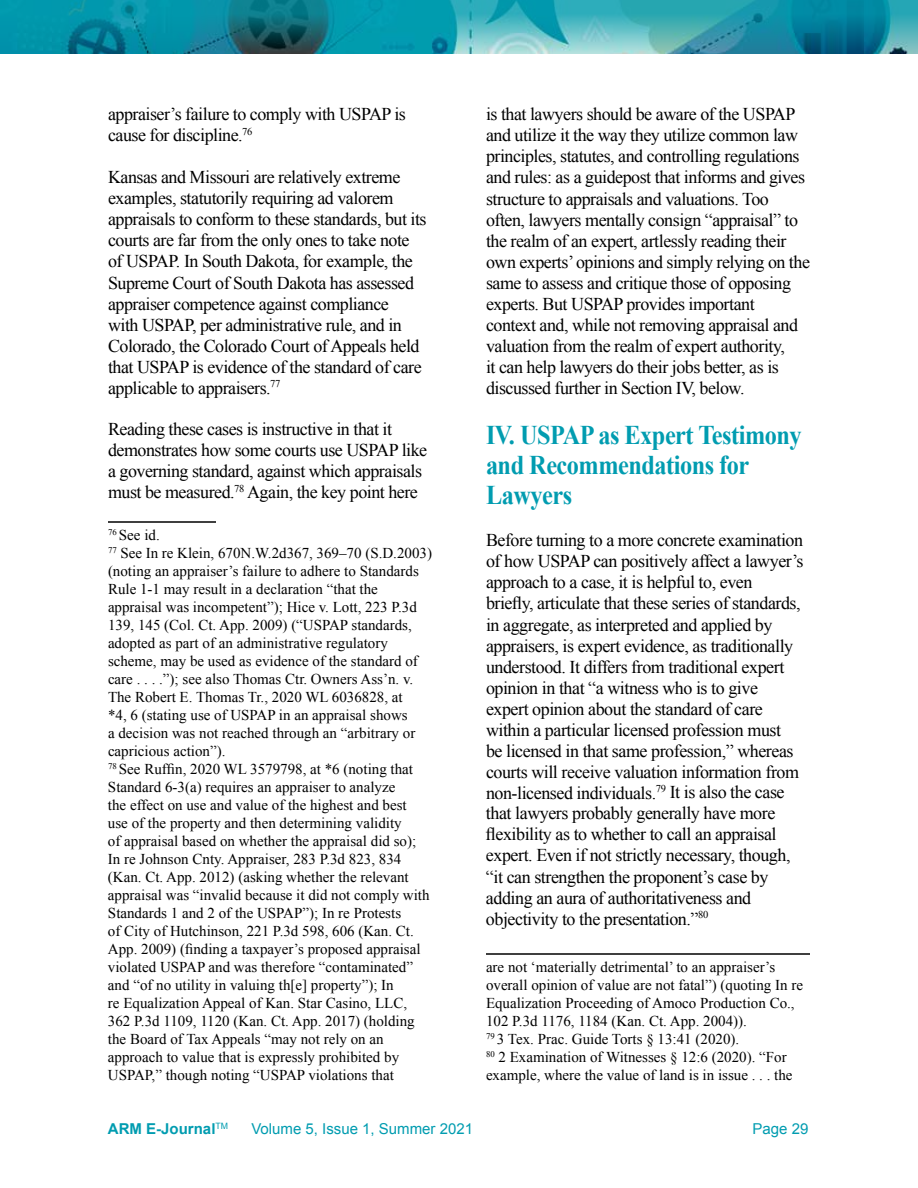
<style>
.page{position:relative;width:918px;height:1188px;background:#fff}
.page>*{position:absolute;margin:0;border:0;box-sizing:border-box;transform-origin:0 0}
.t1{font:700 27px/30px "Times New Roman";letter-spacing:-.02em;color:#019cb0;scale:.9 1}
.t2{font:18px/21px "Times New Roman";letter-spacing:-.025em;color:#000}
.t3{font:15px/18px "Times New Roman";color:#000}
.t4{font:15px "Arial";color:#019cb0}
.t5{font:700 15px "Arial";color:#019cb0}
</style>
<div class="page">
<hr style="left:108px;top:521px;width:108px;height:2px;background:#000">
<hr style="left:486px;top:953px;width:324px;height:2px;background:#000">
<svg style="left:0;top:0;width:918px;height:54px"></svg>
<p class="t2" style="left:108px;top:103px;width:299px">appraiser’s failure to comply with USPAP is cause for discipline.<sup>76</sup></p>
<p class="t2" style="left:108px;top:166px;width:320px">Kansas and Missouri are relatively extreme examples, statutorily requiring ad valorem appraisals to conform to these standards, but its courts are far from the only ones to take note of USPAP. In South Dakota, for example, the Supreme Court of South Dakota has assessed appraiser competence against compliance<br>with USPAP, per administrative rule, and in Colorado, the Colorado Court of Appeals held that USPAP is evidence of the standard of care applicable to appraisers.<sup>77</sup></p>
<p class="t2" style="left:108px;top:418px;width:321px">Reading these cases is instructive in that it demonstrates how some courts use USPAP like a governing standard, against which appraisals must be measured.<sup>78</sup> Again, the key point here</p>
<p class="t3" style="left:108px;top:526px;width:326px"><sup>76</sup> See id.<br><sup>77</sup> See In re Klein, 670N.W.2d367, 369–70 (S.D.2003) (noting an appraiser’s failure to adhere to Standards Rule 1-1 may result in a declaration “that the appraisal was incompetent”); Hice v. Lott, 223 P.3d 139, 145 (Col. Ct. App. 2009) (“USPAP standards, adopted as part of an administrative regulatory scheme, may be used as evidence of the standard of care . . . .”); see also Thomas Ctr. Owners Ass’n. v.<br>The Robert E. Thomas Tr., 2020 WL 6036828, at<br>*4, 6 (stating use of USPAP in an appraisal shows<br>a decision was not reached through an “arbitrary or capricious action”).<br><sup>78</sup> See Ruffin, 2020 WL 3579798, at *6 (noting that Standard 6-3(a) requires an appraiser to analyze<br>the effect on use and value of the highest and best<br>use of the property and then determining validity<br>of appraisal based on whether the appraisal did so); In re Johnson Cnty. Appraiser, 283 P.3d 823, 834 (Kan. Ct. App. 2012) (asking whether the relevant appraisal was “invalid because it did not comply with Standards 1 and 2 of the USPAP”); In re Protests<br>of City of Hutchinson, 221 P.3d 598, 606 (Kan. Ct.<br>App. 2009) (finding a taxpayer’s proposed appraisal violated USPAP and was therefore “contaminated” and “of no utility in valuing th[e] property”); In<br>re Equalization Appeal of Kan. Star Casino, LLC, 362 P.3d 1109, 1120 (Kan. Ct. App. 2017) (holding the Board of Tax Appeals “may not rely on an approach to value that is expressly prohibited by USPAP,” though noting “USPAP violations that</p>
<p class="t2" style="left:486px;top:103px;width:326px">is that lawyers should be aware of the USPAP and utilize it the way they utilize common law principles, statutes, and controlling regulations and rules: as a guidepost that informs and gives structure to appraisals and valuations. Too often, lawyers mentally consign “appraisal” to the realm of an expert, artlessly reading their own experts’ opinions and simply relying on the same to assess and critique those of opposing experts. But USPAP provides important<br>context and, while not removing appraisal and valuation from the realm of expert authority,<br>it can help lawyers do their jobs better, as is discussed further in Section IV, below.</p>
<h1 class="t1" style="left:486px;top:420px;width:352px">IV. USPAP as Expert Testimony and Recommendations for<br>Lawyers</h1>
<p class="t2" style="left:486px;top:529px;width:319px">Before turning to a more concrete examination of how USPAP can positively affect a lawyer’s approach to a case, it is helpful to, even briefly, articulate that these series of standards, in aggregate, as interpreted and applied by appraisers, is expert evidence, as traditionally understood. It differs from traditional expert opinion in that “a witness who is to give expert opinion about the standard of care within a particular licensed profession must<br>be licensed in that same profession,” whereas courts will receive valuation information from non-licensed individuals.<sup>79</sup> It is also the case that lawyers probably generally have more flexibility as to whether to call an appraisal expert. Even if not strictly necessary, though, “it can strengthen the proponent’s case by adding an aura of authoritativeness and objectivity to the presentation.”<sup>80</sup></p>
<p class="t3" style="left:486px;top:958px;width:319px">are not ‘materially detrimental’ to an appraiser’s overall opinion of value are not fatal”) (quoting In re Equalization Proceeding of Amoco Production Co., 102 P.3d 1176, 1184 (Kan. Ct. App. 2004)).<br><sup>79</sup> 3 Tex. Prac. Guide Torts § 13:41 (2020).<br><sup>80</sup> 2 Examination of Witnesses § 12:6 (2020). “For example, where the value of land is in issue . . . the</p>
<p class="t5" style="left:108px;top:1118px;width:122px">ARM E-Journal<sup>TM</sup></p>
<p class="t4" style="left:251px;top:1118px;width:223px">Volume 5, Issue 1, Summer 2021</p>
<p class="t4" style="left:753px;top:1118px;width:57px">Page 29</p>
</div>
